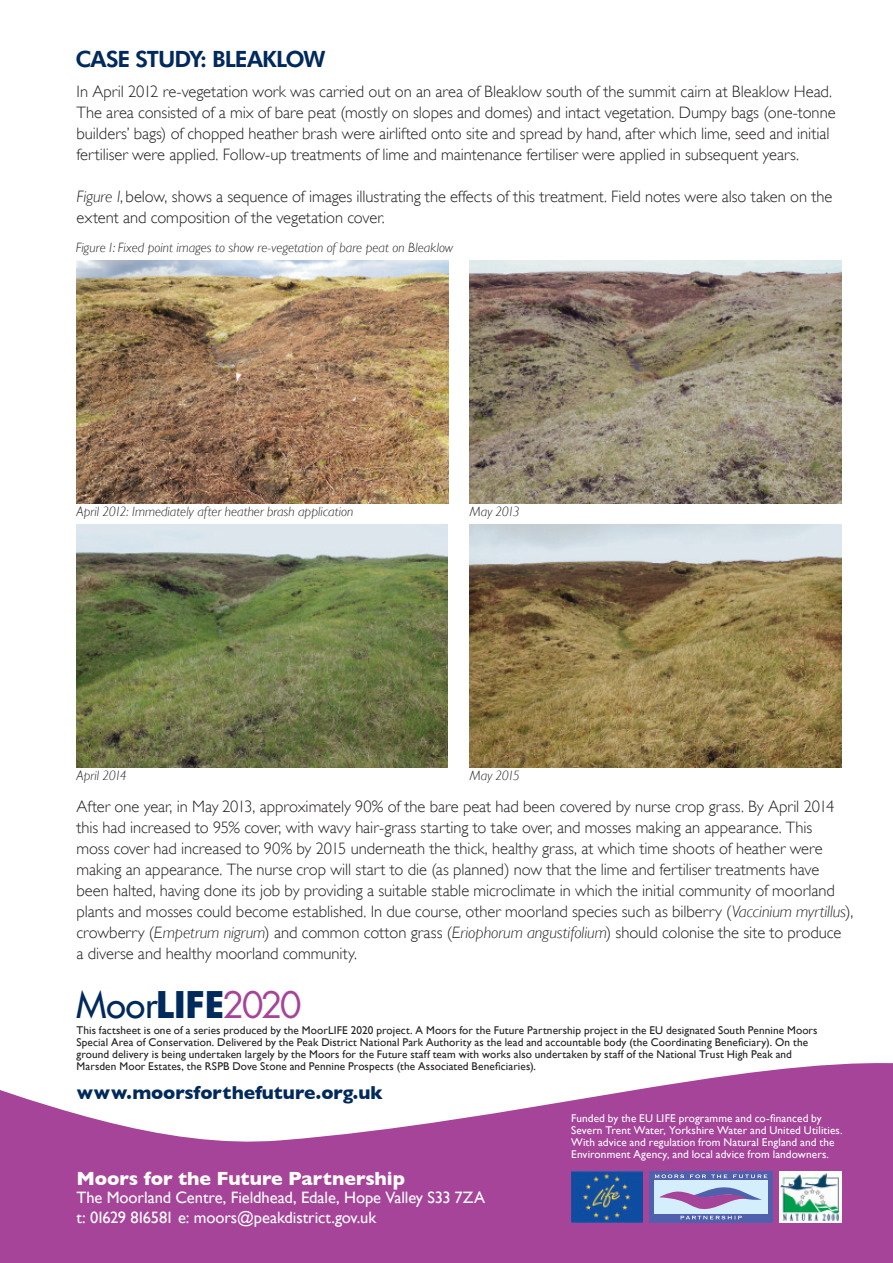
<style>
.page{position:relative;width:893px;height:1263px;background:#fff}
.page>*{position:absolute;margin:0;border:0;box-sizing:border-box;transform-origin:0 0}
.t1{font:35.7px "Futura";color:#00295c}
.t2{font:700 22.5px "Futura BT";letter-spacing:-.045em;color:#00295c}
.t3{font:700 19.5px "Gill Sans";letter-spacing:-.005em;color:#fff}
.t4{font:700 19.05px "Gill Sans";letter-spacing:-.005em;color:#00295c}
.t5{font:300 16.5px/21px "Gill Sans";letter-spacing:-.005em;color:#231f20}
.t6{font:16.5px/19.5px "Gill Sans";letter-spacing:-.005em;color:#fff}
.t7{font:italic 300 13.5px "Gill Sans";color:#231f20}
.t8{font:11.25px/12px "Gill Sans";letter-spacing:.01em;color:#231f20}
.t9{font:11.25px/12px "Gill Sans";letter-spacing:.01em;color:#fff}
.s1{font-style:italic}
.s2{font-weight:700}
.s3{font-size:35.55px;color:#a54499}
</style>
<div class="page">
<svg style="left:0;top:1063px;width:893px;height:200px;fill:#a54499"></svg>
<img style="left:571px;top:1171px;width:71px;height:51px">
<div style="left:780px;top:1171px;width:62px;height:51px;background:#fff"></div>
<img style="left:780px;top:1171px;width:59px;height:51px">
<div style="left:649px;top:1171px;width:124px;height:51px;background:#5060ac"></div>
<div style="left:654px;top:1180px;width:113px;height:34px;background:#d4effb"></div>
<svg style="left:655px;top:1174px;width:29px;height:4px"></svg>
<svg style="left:690px;top:1174px;width:37px;height:4px"></svg>
<svg style="left:733px;top:1174px;width:34px;height:4px"></svg>
<svg style="left:659px;top:1187px;width:103px;height:32px"></svg>
<img style="left:77px;top:261px;width:372px;height:242px">
<img style="left:470px;top:261px;width:372px;height:242px">
<img style="left:77px;top:525px;width:371px;height:242px">
<img style="left:470px;top:525px;width:372px;height:242px">
<h2 class="t2" style="left:75px;top:44px;width:252px">CASE STUDY: BLEAKLOW</h2>
<p class="t5" style="left:77px;top:81px;width:761px">In April 2012 re-vegetation work was carried out on an area of Bleaklow south of the summit cairn at Bleaklow Head.<br>The area consisted of a mix of bare peat (mostly on slopes and domes) and intact vegetation. Dumpy bags (one-tonne builders’ bags) of chopped heather brash were airlifted onto site and spread by hand, after which lime, seed and initial fertiliser were applied. Follow-up treatments of lime and maintenance fertiliser were applied in subsequent years.</p>
<p class="t5" style="left:77px;top:186px;width:757px"><span class="s1">Figure 1</span>, below, shows a sequence of images illustrating the effects of this treatment. Field notes were also taken on the extent and composition of the vegetation cover.</p>
<p class="t7" style="left:76px;top:240px;width:379px">Figure 1: Fixed point images to show re-vegetation of bare peat on Bleaklow</p>
<p class="t7" style="left:77px;top:504px;width:278px">April 2012: Immediately after heather brash application</p>
<p class="t7" style="left:470px;top:504px;width:51px">May 2013</p>
<p class="t7" style="left:77px;top:768px;width:52px">April 2014</p>
<p class="t7" style="left:470px;top:768px;width:51px">May 2015</p>
<p class="t5" style="left:77px;top:796px;width:778px">After one year, in May 2013, approximately 90% of the bare peat had been covered by nurse crop grass. By April 2014 this had increased to 95% cover, with wavy hair-grass starting to take over, and mosses making an appearance. This<br>moss cover had increased to 90% by 2015 underneath the thick, healthy grass, at which time shoots of heather were making an appearance. The nurse crop will start to die (as planned) now that the lime and fertiliser treatments have been halted, having done its job by providing a suitable stable microclimate in which the initial community of moorland plants and mosses could become established. In due course, other moorland species such as bilberry (<span class="s1">Vaccinium myrtillus</span>), crowberry (<span class="s1">Empetrum nigrum</span>) and common cotton grass (<span class="s1">Eriophorum angustifolium</span>) should colonise the site to produce<br>a diverse and healthy moorland community.</p>
<h1 class="t1" style="left:76px;top:981px;width:227px">Moor<span class="s2">LIFE</span><span class="s3">2020</span></h1>
<p class="t8" style="left:77px;top:1024px;width:743px">This factsheet is one of a series produced by the MoorLIFE 2020 project. A Moors for the Future Partnership project in the EU designated South Pennine Moors Special Area of Conservation. Delivered by the Peak District National Park Authority as the lead and accountable body (the Coordinating Beneficiary). On the ground delivery is being undertaken largely by the Moors for the Future staff team with works also undertaken by staff of the National Trust High Peak and Marsden Moor Estates, the RSPB Dove Stone and Pennine Prospects (the Associated Beneficiaries).</p>
<p class="t4" style="left:77px;top:1081px;width:308px">www.moorsforthefuture.org.uk</p>
<p class="t3" style="left:77px;top:1167px;width:330px">Moors for the Future Partnership</p>
<p class="t6" style="left:77px;top:1188px;width:410px">The Moorland Centre, Fieldhead, Edale, Hope Valley S33 7ZA t: 01629 816581 e: moors@peakdistrict.gov.uk</p>
<p class="t9" style="left:571px;top:1112px;width:273px">Funded by the EU LIFE programme and co-financed by Severn Trent Water, Yorkshire Water and United Utilities.<br>With advice and regulation from Natural England and the Environment Agency, and local advice from landowners.</p>
</div>
